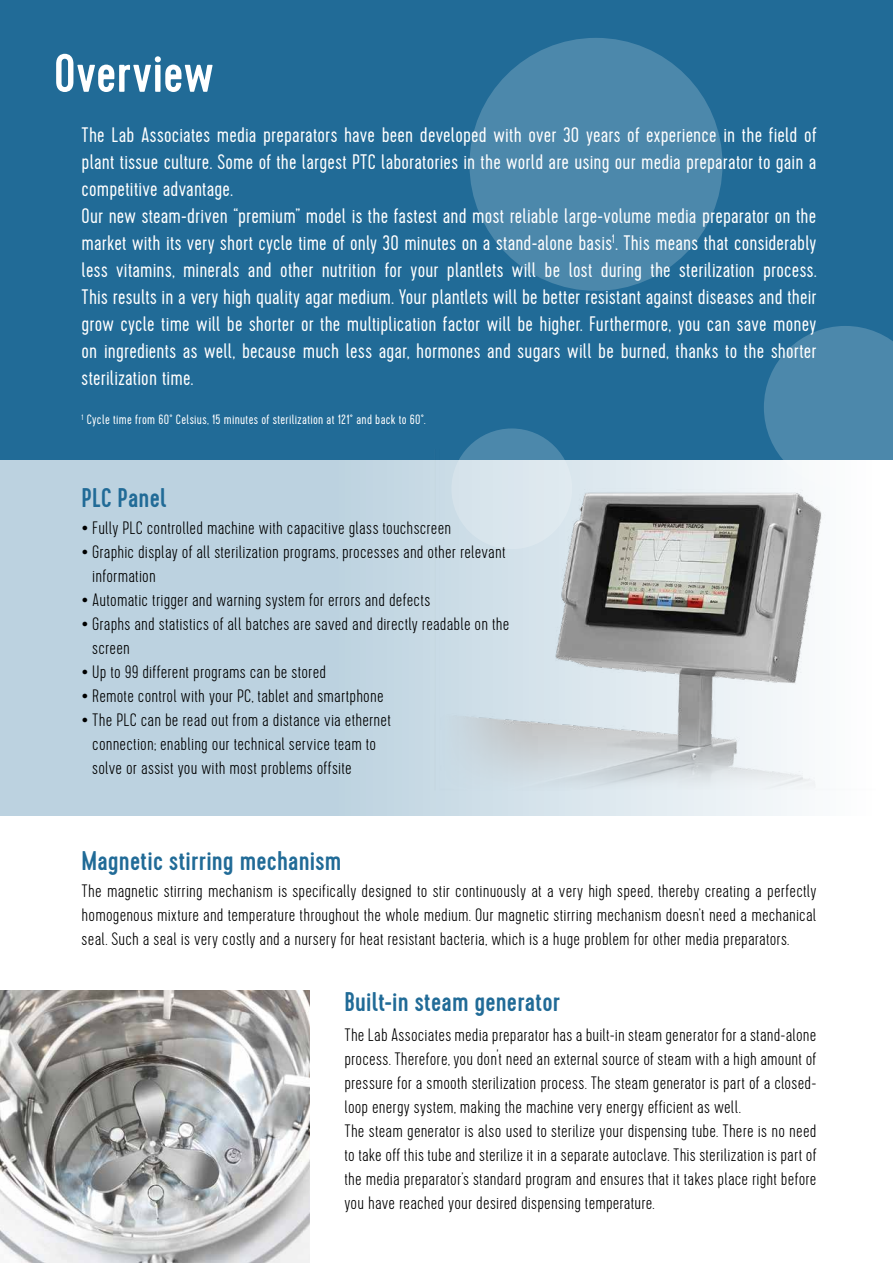
<style>
.page{position:relative;width:893px;height:1263px;background:#fff}
.page>*{position:absolute;margin:0;border:0;box-sizing:border-box;transform-origin:0 0}
.t1{font:500 54px "Cervo";color:#fff}
.t2{font:500 27px "Cervo";letter-spacing:.005em;color:#216b97}
.t3{font:300 21px/27px "Cervo";letter-spacing:.01em;color:#fff}
.t4{font:100 18px/24px "Cervo";letter-spacing:.01em;color:#000}
.t5{font:300 13.5px "Cervo";letter-spacing:.025em;color:#fff}
.s1{font-size:30px}
</style>
<div class="page">
<div style="left:0;top:0;width:893px;height:459px;background:#216b97"></div>
<svg style="left:0;top:459px;width:794px;height:357px;background:#bed4e1"></svg>
<img style="left:0;top:991px;width:309px;height:272px">
<img style="left:434px;top:457px;width:388px;height:333px">
<svg style="left:451px;top:428px;width:121px;height:121px;background:#bcd2df"></svg>
<div style="left:469px;top:38px;width:253px;height:253px;background:#4c88ab;border-radius:50%"></div>
<svg style="left:764px;top:326px;width:129px;height:163px"></svg>
<h1 class="t1" style="left:54px;top:41px;width:161px">Overview</h1>
<p class="t3" style="left:82px;top:122px;width:736px">The Lab Associates media preparators have been developed with over 30 years of experience in the field of plant tissue culture. Some of the largest PTC laboratories in the world are using our media preparator to gain a competitive advantage.<br>Our new steam-driven “premium” model is the fastest and most reliable large-volume media preparator on the market with its very short cycle time of only 30 minutes on a stand-alone basis<sup>1</sup>. This means that considerably less vitamins, minerals and other nutrition for your plantlets will be lost during the sterilization process.<br>This results in a very high quality agar medium. Your plantlets will be better resistant against diseases and their grow cycle time will be shorter or the multiplication factor will be higher. Furthermore, you can save money on ingredients as well, because much less agar, hormones and sugars will be burned, thanks to the shorter sterilization time.</p>
<p class="t5" style="left:82px;top:412px;width:345px"><sup>1</sup> Cycle time from 60° Celsius, 15 minutes of sterilization at 121° and back to 60°.</p>
<h2 class="t2" style="left:82px;top:482px;width:86px">PLC Panel</h2>
<p class="t4" style="left:82px;top:517px;width:371px"><span class="s1">•</span> Fully PLC controlled machine with capacitive glass touchscreen</p>
<p class="t4" style="left:92px;top:541px;width:415px;text-indent:-11px"><span class="s1">•</span> Graphic display of all sterilization programs, processes and other relevant information</p>
<p class="t4" style="left:82px;top:589px;width:350px"><span class="s1">•</span> Automatic trigger and warning system for errors and defects</p>
<p class="t4" style="left:92px;top:613px;width:419px;text-indent:-11px"><span class="s1">•</span> Graphs and statistics of all batches are saved and directly readable on the screen</p>
<p class="t4" style="left:82px;top:661px;width:246px"><span class="s1">•</span> Up to 99 different programs can be stored</p>
<p class="t4" style="left:82px;top:685px;width:303px"><span class="s1">•</span> Remote control with your PC, tablet and smartphone</p>
<p class="t4" style="left:92px;top:709px;width:300px;text-indent:-11px"><span class="s1">•</span> The PLC can be read out from a distance via ethernet connection; enabling our technical service team to solve or assist you with most problems offsite</p>
<h2 class="t2" style="left:82px;top:845px;width:261px">Magnetic stirring mechanism</h2>
<p class="t4" style="left:82px;top:879px;width:736px;text-align:justify">The magnetic stirring mechanism is specifically designed to stir continuously at a very high speed, thereby creating a perfectly homogenous mixture and temperature throughout the whole medium. Our magnetic stirring mechanism doesn’t need a mechanical seal. Such a seal is very costly and a nursery for heat resistant bacteria, which is a huge problem for other media preparators.</p>
<h2 class="t2" style="left:344px;top:985px;width:217px">Built-in steam generator</h2>
<p class="t4" style="left:344px;top:1024px;width:474px">The Lab Associates media preparator has a built-in steam generator for a stand-alone process. Therefore, you don´t need an external source of steam with a high amount of pressure for a smooth sterilization process. The steam generator is part of a closed&shy;loop energy system, making the machine very energy efficient as well.<br>The steam generator is also used to sterilize your dispensing tube. There is no need to take off this tube and sterilize it in a separate autoclave. This sterilization is part of the media preparator’s standard program and ensures that it takes place right before you have reached your desired dispensing temperature.</p>
</div>
